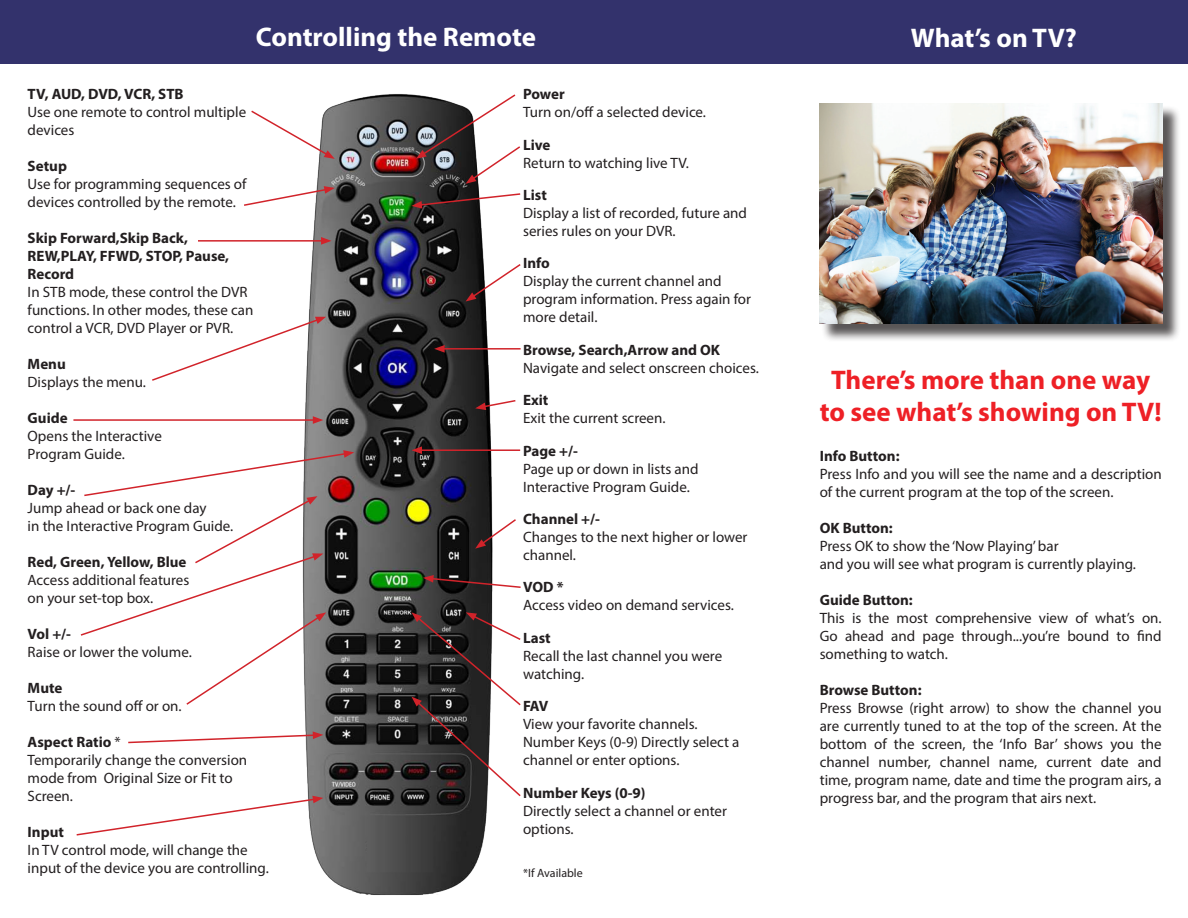
<style>
.page{position:relative;width:1188px;height:918px;background:#fff}
.page>*{position:absolute;margin:0;border:0;box-sizing:border-box;transform-origin:0 0}
.t1{font:700 27px/32.4px "Myriad Pro";color:#ee2026;text-align:center}
.t2{font:700 27px "Myriad Pro";color:#fff}
.t3{font:15px/18px "Myriad Pro";color:#231f20}
.t4{font:700 15px/18px "Myriad Pro";color:#231f20}
.t5{font:12px "Myriad Pro";color:#231f20}
.s1{font-weight:700}
.s2{font-weight:400}
</style>
<div class="page">
<img style="left:304px;top:94px;width:189px;height:801px">
<div style="left:821px;top:105px;width:360px;height:237px;background:#231f20;opacity:.75"></div>
<img style="left:819px;top:103px;width:343px;height:221px">
<div style="left:0;top:0;width:1188px;height:63px;background:#33326c"></div>
<svg style="left:251px;top:109px;width:84px;height:50px"></svg>
<svg style="left:244px;top:186px;width:91px;height:21px"></svg>
<hr style="left:198px;top:240px;width:125px;height:2px;background:#d1232a">
<svg style="left:321px;top:237px;width:11px;height:8px"></svg>
<svg style="left:152px;top:317px;width:174px;height:65px"></svg>
<hr style="left:73px;top:419px;width:242px;height:2px;background:#d1232a">
<svg style="left:313px;top:416px;width:10px;height:8px"></svg>
<svg style="left:80px;top:450px;width:274px;height:256px"></svg>
<svg style="left:128px;top:731px;width:195px;height:13px"></svg>
<svg style="left:76px;top:796px;width:247px;height:41px"></svg>
<svg style="left:416px;top:94px;width:104px;height:90px"></svg>
<svg style="left:411px;top:192px;width:110px;height:17px"></svg>
<svg style="left:466px;top:263px;width:55px;height:39px"></svg>
<hr style="left:442px;top:348px;width:79px;height:2px;background:#d1232a">
<svg style="left:434px;top:345px;width:11px;height:8px"></svg>
<svg style="left:475px;top:399px;width:41px;height:11px"></svg>
<hr style="left:420px;top:449px;width:100px;height:2px;background:#d1232a">
<svg style="left:411px;top:446px;width:11px;height:8px"></svg>
<svg style="left:475px;top:518px;width:41px;height:31px"></svg>
<svg style="left:423px;top:575px;width:98px;height:14px"></svg>
<svg style="left:411px;top:612px;width:110px;height:186px"></svg>
<p class="t2" style="left:256px;top:20px;width:282px">Controlling the Remote</p>
<p class="t2" style="left:911px;top:20px;width:168px">What’s on TV?</p>
<p class="t4" style="left:523px;top:85px;width:43px">Power</p>
<p class="t3" style="left:523px;top:103px;width:185px">Turn on/off a selected device.</p>
<p class="t4" style="left:523px;top:135px;width:29px">Live</p>
<p class="t3" style="left:523px;top:153px;width:168px">Return to watching live TV.</p>
<p class="t4" style="left:523px;top:185px;width:25px">List</p>
<p class="t3" style="left:523px;top:204px;width:226px">Display a list of recorded, future and series rules on your DVR.</p>
<p class="t4" style="left:523px;top:254px;width:28px">Info</p>
<p class="t3" style="left:523px;top:272px;width:230px">Display the current channel and program information. Press again for more detail.</p>
<p class="t4" style="left:523px;top:340px;width:199px">Browse, Search,Arrow and OK</p>
<p class="t3" style="left:523px;top:358px;width:237px">Navigate and select onscreen choices.</p>
<p class="t4" style="left:523px;top:391px;width:27px">Exit</p>
<p class="t3" style="left:523px;top:409px;width:144px">Exit the current screen.</p>
<p class="t4" style="left:523px;top:441px;width:56px">Page +/-</p>
<p class="t3" style="left:523px;top:459px;width:177px">Page up or down in lists and<br>Interactive Program Guide.</p>
<p class="t4" style="left:523px;top:509px;width:78px">Channel +/-</p>
<p class="t3" style="left:523px;top:528px;width:226px">Changes to the next higher or lower channel.</p>
<p class="t4" style="left:523px;top:578px;width:42px">VOD *</p>
<p class="t3" style="left:523px;top:596px;width:212px">Access video on demand services.</p>
<p class="t4" style="left:523px;top:628px;width:29px">Last</p>
<p class="t3" style="left:523px;top:646px;width:201px">Recall the last channel you were watching.</p>
<p class="t4" style="left:523px;top:697px;width:27px">FAV</p>
<p class="t3" style="left:523px;top:715px;width:176px">View your favorite channels.</p>
<p class="t3" style="left:523px;top:733px;width:218px">Number Keys (0-9) Directly select a channel or enter options.</p>
<p class="t3" style="left:523px;top:783px;width:205px"><span class="s1">Number Keys (0-9)<br></span>Directly select a channel or enter options.</p>
<p class="t5" style="left:523px;top:865px;width:61px">*If Available</p>
<p class="t4" style="left:28px;top:85px;width:158px">TV, AUD, DVD, VCR, STB</p>
<p class="t3" style="left:28px;top:103px;width:220px">Use one remote to control multiple devices</p>
<p class="t4" style="left:28px;top:157px;width:41px">Setup</p>
<p class="t3" style="left:28px;top:175px;width:220px">Use for programming sequences of devices controlled by the remote.</p>
<p class="t4" style="left:28px;top:229px;width:162px">Skip Forward,Skip Back,</p>
<p class="t4" style="left:28px;top:247px;width:203px">REW,PLAY, FFWD, STOP, Pause,<br>Record</p>
<p class="t3" style="left:28px;top:283px;width:227px">In STB mode, these control the DVR functions. In other modes, these can control a VCR, DVD Player or PVR.</p>
<p class="t4" style="left:28px;top:355px;width:40px">Menu</p>
<p class="t3" style="left:28px;top:373px;width:120px">Displays the menu.</p>
<p class="t4" style="left:28px;top:409px;width:41px">Guide</p>
<p class="t3" style="left:28px;top:427px;width:136px">Opens the Interactive</p>
<p class="t3" style="left:28px;top:445px;width:99px">Program Guide.</p>
<p class="t4" style="left:28px;top:481px;width:49px">Day +/-</p>
<p class="t3" style="left:28px;top:499px;width:180px">Jump ahead or back one day</p>
<p class="t3" style="left:28px;top:517px;width:207px">in the Interactive Program Guide.</p>
<p class="t4" style="left:28px;top:553px;width:160px">Red, Green, Yellow, Blue</p>
<p class="t3" style="left:28px;top:571px;width:163px">Access additional features</p>
<p class="t3" style="left:28px;top:589px;width:127px">on your set-top box.</p>
<p class="t4" style="left:28px;top:625px;width:45px">Vol +/-</p>
<p class="t3" style="left:28px;top:643px;width:166px">Raise or lower the volume.</p>
<p class="t4" style="left:28px;top:679px;width:36px">Mute</p>
<p class="t3" style="left:28px;top:697px;width:156px">Turn the sound off or on.</p>
<p class="t4" style="left:28px;top:733px;width:95px">Aspect Ratio <span class="s2">*</span></p>
<p class="t3" style="left:28px;top:751px;width:221px">Temporarily change the conversion mode from Original Size or Fit to<br>Screen.</p>
<p class="t4" style="left:28px;top:823px;width:38px">Input</p>
<p class="t3" style="left:28px;top:841px;width:243px">In TV control mode, will change the input of the device you are controlling.</p>
<p class="t1" style="left:820px;top:362px;width:344px">There’s more than one way to see what’s showing on TV!</p>
<p class="t4" style="left:820px;top:446px;width:81px">Info Button:</p>
<p class="t3" style="left:820px;top:464px;width:344px">Press Info and you will see the name and a description of the current program at the top of the screen.</p>
<p class="t4" style="left:820px;top:518px;width:75px">OK Button:</p>
<p class="t3" style="left:820px;top:536px;width:240px">Press OK to show the ‘Now Playing’ bar</p>
<p class="t3" style="left:820px;top:554px;width:318px">and you will see what program is currently playing.</p>
<p class="t4" style="left:820px;top:590px;width:95px">Guide Button:</p>
<p class="t3" style="left:820px;top:608px;width:343px;text-align:justify">This is the most comprehensive view of what’s on.<br>Go ahead and page through...you’re bound to find something to watch.</p>
<p class="t4" style="left:820px;top:680px;width:103px">Browse Button:</p>
<p class="t3" style="left:820px;top:698px;width:344px;text-align:justify">Press Browse (right arrow) to show the channel you are currently tuned to at the top of the screen. At the bottom of the screen, the ‘Info Bar’ shows you the channel number, channel name, current date and time, program name, date and time the program airs, a progress bar, and the program that airs next.</p>
</div>
